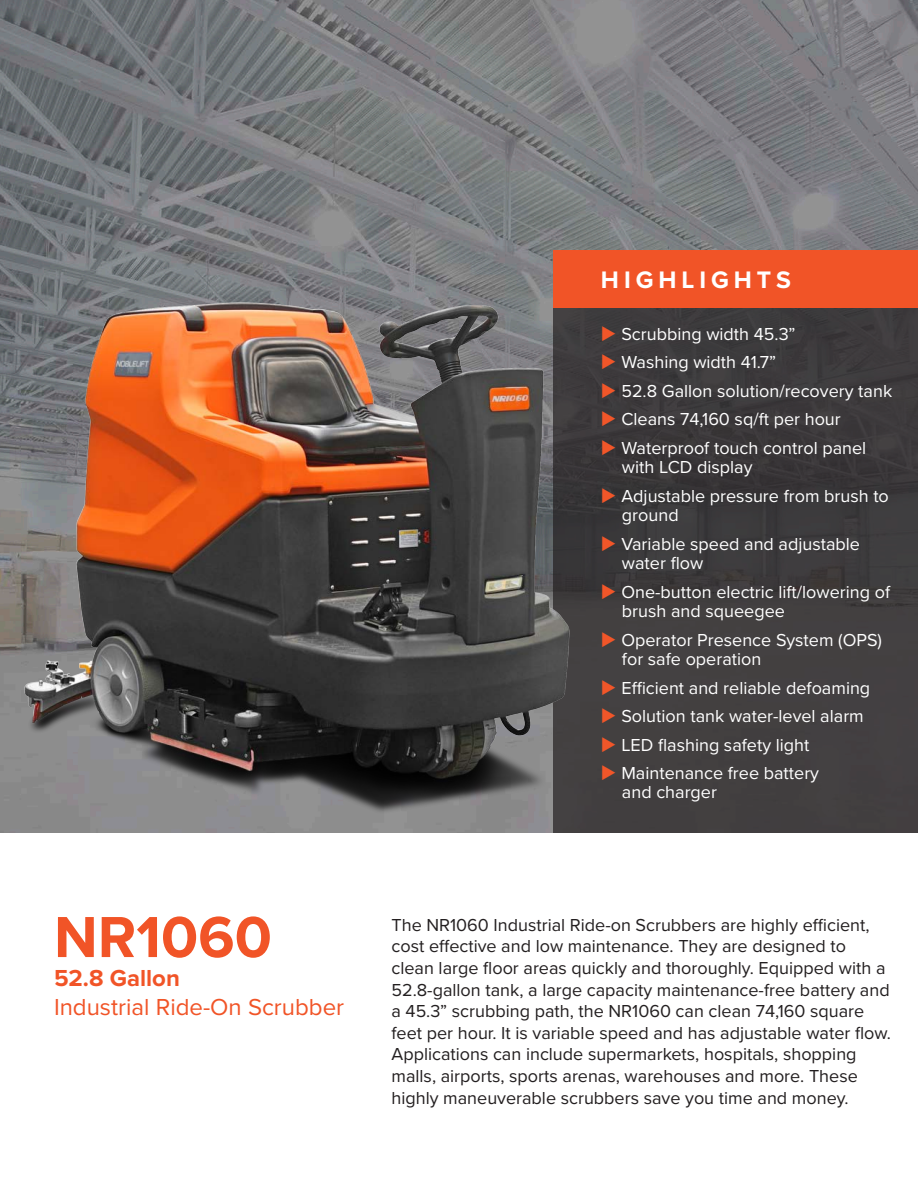
<style>
.page{position:relative;width:918px;height:1188px;background:#fff}
.page>*{position:absolute;margin:0;border:0;box-sizing:border-box;transform-origin:0 0}
.t1{font:700 60px "Proxima Nova";color:#f15427}
.t2{font:700 24.75px "Proxima Nova";letter-spacing:.2em;color:#fff}
.t3{font:24px "Proxima Nova";color:#f15427}
.t4{font:700 24px "Proxima Nova";color:#f15427}
.t5{font:18px/21.6px "Proxima Nova";color:#231f20}
.t6{font:18px/19.5px "Proxima Nova";color:#fff}
.s1{color:#f15629}
</style>
<div class="page">
<img style="left:0;top:0;width:918px;height:253px">
<div style="left:554px;top:305px;width:364px;height:528px;background:#403e3f"></div>
<div style="left:554px;top:250px;width:364px;height:58px;background:#f15427"></div>
<img style="left:0;top:253px;width:619px;height:580px">
<p class="t1" style="left:54px;top:892px;width:219px">NR1060</p>
<p class="t4" style="left:54px;top:960px;width:127px">52.8 Gallon</p>
<p class="t3" style="left:54px;top:989px;width:292px">Industrial Ride-On Scrubber</p>
<p class="t2" style="left:601px;top:262px;width:192px">HIGHLIGHTS</p>
<p class="t6" style="left:601px;top:323px;width:196px"><span class="s1">◆</span> Scrubbing width 45.3”</p>
<p class="t6" style="left:601px;top:352px;width:177px"><span class="s1">◆</span> Washing width 41.7”</p>
<p class="t6" style="left:601px;top:380px;width:293px"><span class="s1">◆</span> 52.8 Gallon solution/recovery tank</p>
<p class="t6" style="left:601px;top:409px;width:241px"><span class="s1">◆</span> Cleans 74,160 sq/ft per hour</p>
<p class="t6" style="left:622px;top:437px;width:246px;text-indent:-21px"><span class="s1">◆</span> Waterproof touch control panel with LCD display</p>
<p class="t6" style="left:622px;top:485px;width:268px;text-indent:-21px"><span class="s1">◆</span> Adjustable pressure from brush to ground</p>
<p class="t6" style="left:622px;top:533px;width:240px;text-indent:-21px"><span class="s1">◆</span> Variable speed and adjustable water flow</p>
<p class="t6" style="left:622px;top:581px;width:270px;text-indent:-21px"><span class="s1">◆</span> One-button electric lift/lowering of brush and squeegee</p>
<p class="t6" style="left:622px;top:629px;width:262px;text-indent:-21px"><span class="s1">◆</span> Operator Presence System (OPS) for safe operation</p>
<p class="t6" style="left:601px;top:677px;width:271px"><span class="s1">◆</span> Efficient and reliable defoaming</p>
<p class="t6" style="left:601px;top:705px;width:264px"><span class="s1">◆</span> Solution tank water-level alarm</p>
<p class="t6" style="left:601px;top:734px;width:210px"><span class="s1">◆</span> LED flashing safety light</p>
<p class="t6" style="left:622px;top:762px;width:199px;text-indent:-21px"><span class="s1">◆</span> Maintenance free battery and charger</p>
<p class="t5" style="left:392px;top:913px;width:501px">The NR1060 Industrial Ride-on Scrubbers are highly efficient, cost effective and low maintenance. They are designed to clean large floor areas quickly and thoroughly. Equipped with a 52.8-gallon tank, a large capacity maintenance-free battery and a 45.3” scrubbing path, the NR1060 can clean 74,160 square feet per hour. It is variable speed and has adjustable water flow.<br>Applications can include supermarkets, hospitals, shopping malls, airports, sports arenas, warehouses and more. These highly maneuverable scrubbers save you time and money.</p>
</div>
